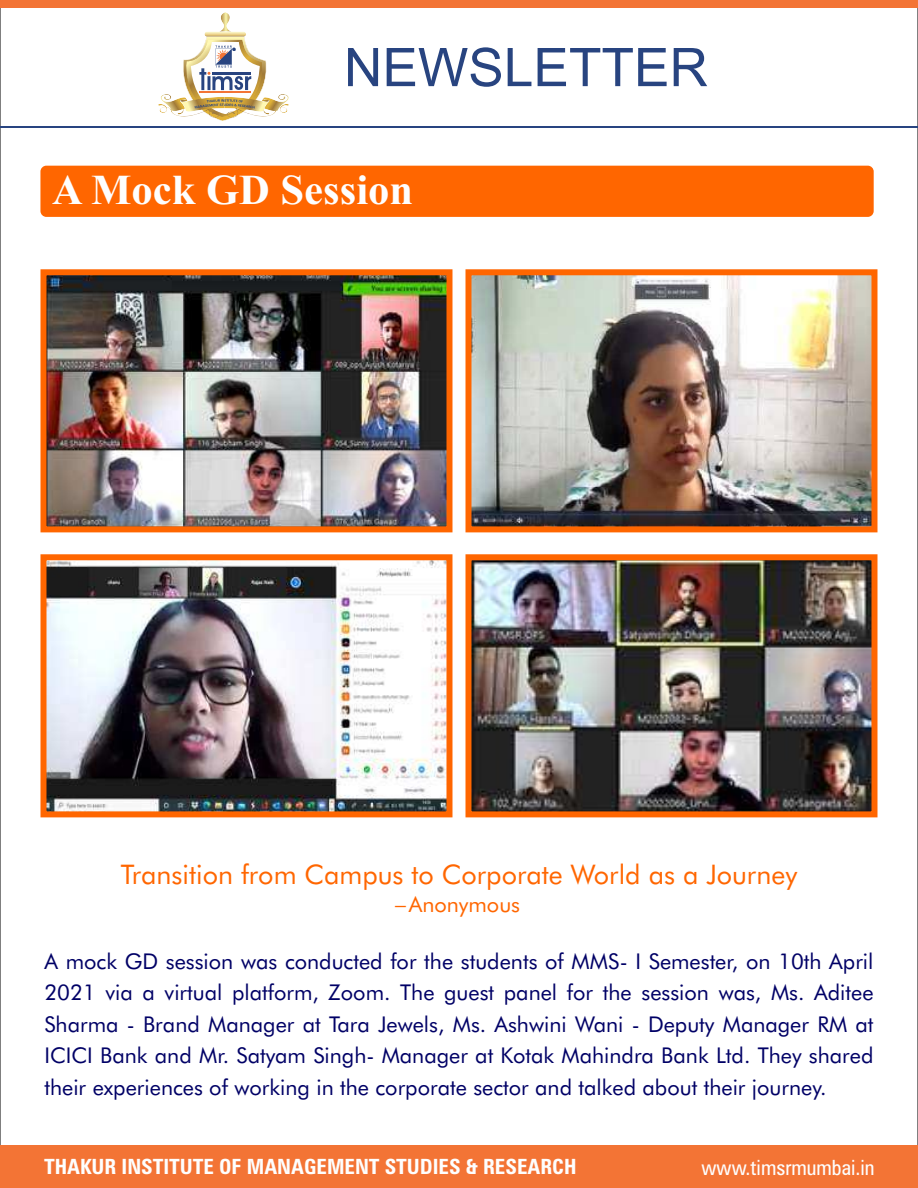
<style>
.page{position:relative;width:918px;height:1188px;background:#fff}
.page>*{position:absolute;margin:0;border:0;box-sizing:border-box;transform-origin:0 0}
.t1{font:53.25px "Arial";color:#284480}
.t2{font:700 42.6px "Times New Roman";color:#fefefe}
.t3{font:27px "Futura BT";color:#f60}
.t4{font:21.75px/31.5px "Futura BT";color:#006;text-align:justify}
.t5{font:21.75px "Futura BT";color:#f60}
.t6{font:700 condensed 21px "Zurich BT";color:#fefefe}
.t7{font:condensed 21px "Zurich BT";color:#fefefe}
</style>
<div class="page">
<div style="left:0;top:0;width:918px;height:7px;background:#f37435"></div>
<hr style="left:0;top:126px;width:918px;height:2px;background:#284480">
<div style="left:0;top:1145px;width:918px;height:43px;background:#f37435"></div>
<svg style="left:204px;top:32px;width:42px;height:5px"></svg>
<svg style="left:221px;top:12px;width:4px;height:13px"></svg>
<svg style="left:158px;top:37px;width:131px;height:84px"></svg>
<img style="left:473px;top:276px;width:398px;height:249px">
<div style="left:466px;top:269px;width:412px;height:263px;border:6px solid #f60"></div>
<img style="left:47px;top:276px;width:398px;height:249px">
<div style="left:40px;top:269px;width:412px;height:263px;border:6px solid #f60"></div>
<div style="left:40px;top:166px;width:834px;height:51px;background:#f60;border-radius:6px"></div>
<img style="left:473px;top:561px;width:398px;height:249px">
<div style="left:466px;top:554px;width:412px;height:263px;border:6px solid #f60"></div>
<img style="left:47px;top:561px;width:398px;height:249px">
<div style="left:40px;top:554px;width:412px;height:263px;border:6px solid #f60"></div>
<h1 class="t1" style="left:344px;top:33px;width:365px">NEWSLETTER</h1>
<h2 class="t2" style="left:52px;top:161px;width:362px">A Mock GD Session</h2>
<p class="t3" style="left:121px;top:858px;width:678px">Transition from Campus to Corporate World as a Journey</p>
<p class="t5" style="left:395px;top:881px;width:12px">_</p>
<p class="t5" style="left:409px;top:891px;width:113px">Anonymous</p>
<p class="t4" style="left:44px;top:945px;width:831px">A mock GD session was conducted for the students of MMS- I Semester, on 10th April 2021 via a virtual platform, Zoom. The guest panel for the session was, Ms. Aditee Sharma - Brand Manager at Tara Jewels, Ms. Ashwini Wani - Deputy Manager RM at ICICI Bank and Mr. Satyam Singh- Manager at Kotak Mahindra Bank Ltd. They shared their experiences of working in the corporate sector and talked about their journey.</p>
<p class="t6" style="left:44px;top:1154px;width:534px">THAKUR INSTITUTE OF MANAGEMENT STUDIES &amp; RESEARCH</p>
<p class="t7" style="left:702px;top:1154px;width:175px">www.timsrmumbai.in</p>
</div>
